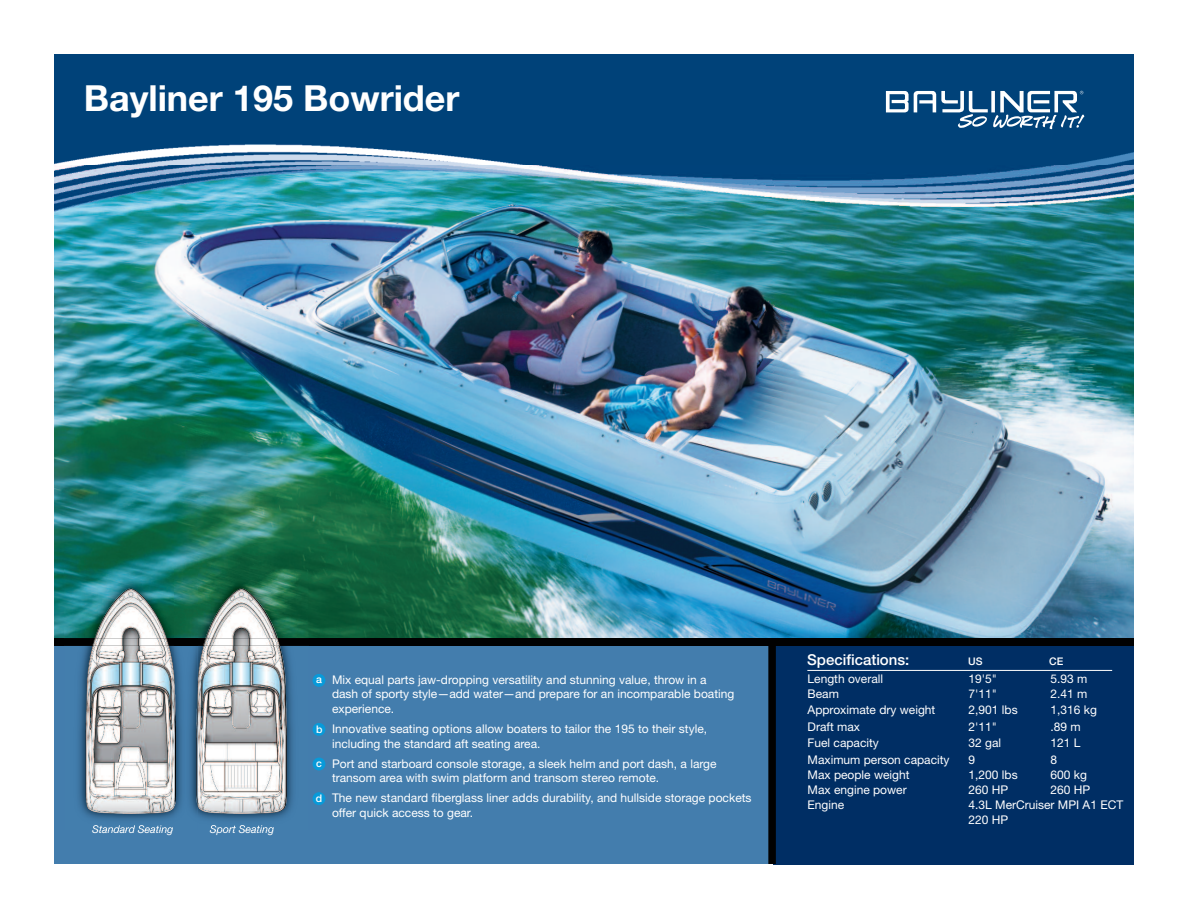
<style>
.page{position:relative;width:1188px;height:918px;background:#fff}
.page>*{position:absolute;margin:0;border:0;box-sizing:border-box;transform-origin:0 0}
.t1{font:700 36px "Helvetica Neue LT Std";color:#fff}
.t2{font:500 15px "Helvetica Neue LT Std";color:#fff}
.t3{font:12px/14.4px "Helvetica Neue LT Std";color:#fff}
.t4{font:italic 10.5px "Helvetica Neue LT Std";color:#fff}
.t5{font:500 10.5px "Helvetica Neue LT Std";color:#fff}
</style>
<div class="page">
<img style="left:54px;top:54px;width:1080px;height:584px">
<div style="left:54px;top:642px;width:717px;height:222px;background:#437dad"></div>
<div style="left:774px;top:642px;width:360px;height:222px;background:#002e64"></div>
<div style="left:54px;top:638px;width:1080px;height:8px;background:#010101"></div>
<div style="left:768px;top:642px;width:8px;height:222px;background:#010101"></div>
<img style="left:64px;top:569px;width:244px;height:69px">
<img style="left:78px;top:646px;width:215px;height:184px">
<img style="left:92px;top:825px;width:58px;height:5px">
<img style="left:95px;top:588px;width:72px;height:50px">
<img style="left:85px;top:646px;width:90px;height:168px">
<img style="left:92px;top:638px;width:77px;height:8px">
<img style="left:210px;top:825px;width:64px;height:5px">
<img style="left:175px;top:685px;width:1px;height:121px">
<img style="left:206px;top:588px;width:72px;height:50px">
<img style="left:197px;top:646px;width:90px;height:168px">
<img style="left:203px;top:638px;width:77px;height:8px">
<img style="left:196px;top:685px;width:2px;height:121px">
<div style="left:313px;top:674px;width:12px;height:13px;background:#089ad9;border-radius:50%"></div>
<div style="left:313px;top:723px;width:12px;height:13px;background:#089ad9;border-radius:50%"></div>
<div style="left:313px;top:758px;width:12px;height:12px;background:#089ad9;border-radius:50%"></div>
<div style="left:313px;top:792px;width:12px;height:13px;background:#089ad9;border-radius:50%"></div>
<img style="left:54px;top:165px;width:1080px;height:50px">
<svg style="left:886px;top:91px;width:198px;height:38px"></svg>
<hr style="left:807px;top:670px;width:305px;height:1px;background:#fff">
<h1 class="t1" style="left:84px;top:85px;width:377px">Bayliner 195 Bowrider</h1>
<p class="t4" style="left:92px;top:825px;width:83px">Standard Seating</p>
<p class="t4" style="left:210px;top:825px;width:66px">Sport Seating</p>
<p class="t5" style="left:316px;top:676px;width:7px">a</p>
<p class="t5" style="left:316px;top:725px;width:8px">b</p>
<p class="t5" style="left:316px;top:759px;width:7px">c</p>
<p class="t5" style="left:316px;top:795px;width:8px">d</p>
<p class="t3" style="left:332px;top:674px;width:404px">Mix equal parts jaw-dropping versatility and stunning value, throw in a dash of sporty style—add water—and prepare for an incomparable boating experience.</p>
<p class="t3" style="left:332px;top:723px;width:377px">Innovative seating options allow boaters to tailor the 195 to their style, including the standard aft seating area.</p>
<p class="t3" style="left:332px;top:757px;width:386px">Port and starboard console storage, a sleek helm and port dash, a large transom area with swim platform and transom stereo remote.</p>
<p class="t3" style="left:332px;top:792px;width:421px">The new standard fiberglass liner adds durability, and hullside storage pockets offer quick access to gear.</p>
<p class="t2" style="left:807px;top:655px;width:104px">Specifications:</p>
<p class="t5" style="left:968px;top:658px;width:16px">US</p>
<p class="t5" style="left:1049px;top:658px;width:16px">CE</p>
<p class="t3" style="left:808px;top:672px;width:77px">Length overall</p>
<p class="t3" style="left:969px;top:672px;width:30px">19'5"</p>
<p class="t3" style="left:1051px;top:672px;width:38px">5.93 m</p>
<p class="t3" style="left:808px;top:687px;width:33px">Beam</p>
<p class="t3" style="left:969px;top:687px;width:30px">7'11"</p>
<p class="t3" style="left:1051px;top:687px;width:38px">2.41 m</p>
<p class="t3" style="left:808px;top:704px;width:129px">Approximate dry weight</p>
<p class="t3" style="left:969px;top:704px;width:51px">2,901 lbs</p>
<p class="t3" style="left:1051px;top:704px;width:48px">1,316 kg</p>
<p class="t3" style="left:808px;top:720px;width:54px">Draft max</p>
<p class="t3" style="left:969px;top:720px;width:30px">2'11"</p>
<p class="t3" style="left:1051px;top:720px;width:32px">.89 m</p>
<p class="t3" style="left:808px;top:737px;width:73px">Fuel capacity</p>
<p class="t3" style="left:969px;top:737px;width:34px">32 gal</p>
<p class="t3" style="left:1051px;top:737px;width:32px">121 L</p>
<p class="t3" style="left:808px;top:753px;width:144px">Maximum person capacity</p>
<p class="t3" style="left:969px;top:753px;width:8px">9</p>
<p class="t3" style="left:1051px;top:753px;width:8px">8</p>
<p class="t3" style="left:808px;top:768px;width:103px">Max people weight</p>
<p class="t3" style="left:969px;top:768px;width:51px">1,200 lbs</p>
<p class="t3" style="left:1051px;top:768px;width:38px">600 kg</p>
<p class="t3" style="left:808px;top:783px;width:101px">Max engine power</p>
<p class="t3" style="left:969px;top:783px;width:41px">260 HP</p>
<p class="t3" style="left:1051px;top:783px;width:41px">260 HP</p>
<p class="t3" style="left:808px;top:798px;width:38px">Engine</p>
<p class="t3" style="left:969px;top:798px;width:156px;line-height:15px">4.3L MerCruiser MPI A1 ECT<br>220 HP</p>
</div>
